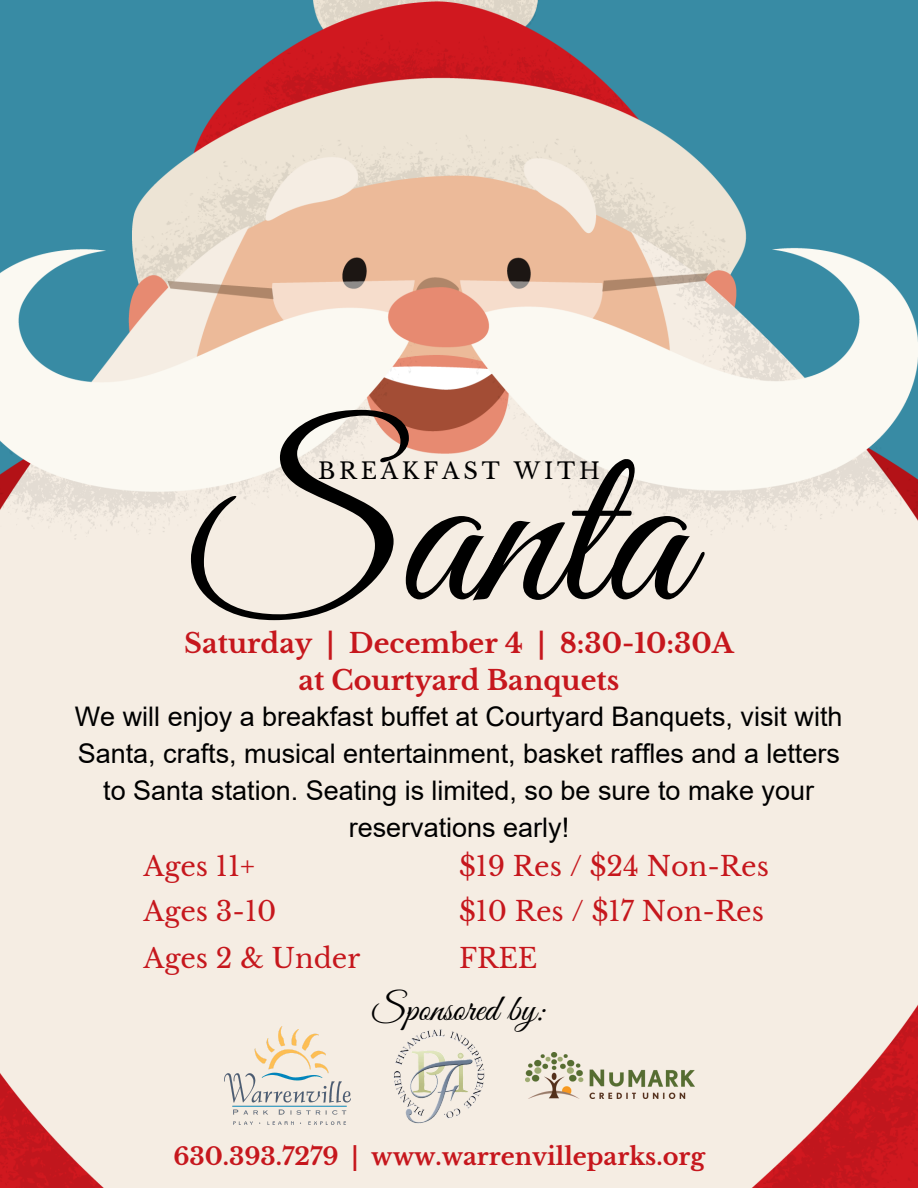
<style>
.page{position:relative;width:918px;height:1188px;background:#fff}
.page>*{position:absolute;margin:0;border:0;box-sizing:border-box;transform-origin:0 0}
.t1{font:232.35px "Great Vibes";color:#000}
.t2{font:37.5px "Great Vibes";color:#000}
.t3{font:27px/37.2px "Arial";color:#000;text-align:center}
.t4{font:27px "Libre Baskerville";color:#c6171d}
.t5{font:700 27px "Libre Baskerville";color:#c6171d}
.t6{font:700 24px "Libre Baskerville";color:#c6171d}
.t7{font:22.5px "Libre Baskerville";letter-spacing:.17em;color:#000}
</style>
<div class="page">
<img style="left:0;top:0;width:918px;height:1188px">
<img style="left:225px;top:1027px;width:126px;height:98px">
<img style="left:391px;top:1027px;width:97px;height:98px">
<img style="left:526px;top:1052px;width:168px;height:46px">
<p class="t1" style="left:191px;top:401px;width:498px">Santa</p>
<p class="t7" style="left:318px;top:458px;width:283px">BREAKFAST WITH</p>
<p class="t5" style="left:184px;top:627px;width:551px">Saturday | December 4 | 8:30-10:30A</p>
<p class="t5" style="left:299px;top:664px;width:322px">at Courtyard Banquets</p>
<p class="t3" style="left:75px;top:698px;width:769px">We will enjoy a breakfast buffet at Courtyard Banquets, visit with Santa, crafts, musical entertainment, basket raffles and a letters to Santa station. Seating is limited, so be sure to make your reservations early!</p>
<p class="t4" style="left:143px;top:850px;width:113px">Ages 11+</p>
<p class="t4" style="left:143px;top:895px;width:134px">Ages 3-10</p>
<p class="t4" style="left:143px;top:942px;width:218px">Ages 2 &amp; Under</p>
<p class="t4" style="left:459px;top:850px;width:311px">$19 Res / $24 Non-Res</p>
<p class="t4" style="left:459px;top:895px;width:307px">$10 Res / $17 Non-Res</p>
<p class="t4" style="left:459px;top:942px;width:80px">FREE</p>
<p class="t2" style="left:372px;top:988px;width:175px">Sponsored by:</p>
<p class="t6" style="left:173px;top:1142px;width:533px">630.393.7279 | www.warrenvilleparks.org</p>
</div>
